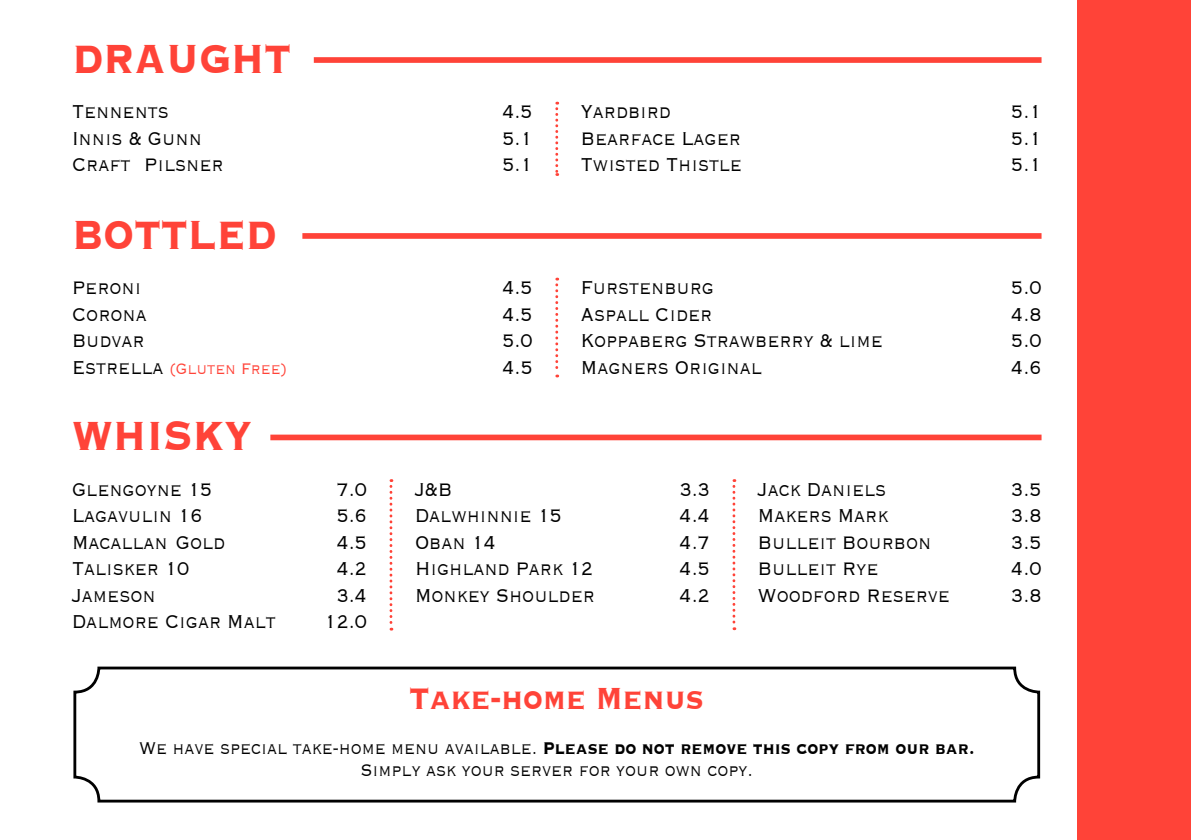
<style>
.page{position:relative;width:1191px;height:840px;background:#fff}
.page>*{position:absolute;margin:0;border:0;box-sizing:border-box;transform-origin:0 0}
.t1{font:700 52.8px "Copperplate";color:#ff4338;scale:.82 1}
.t2{font:700 39.6px "Copperplate";color:#ff4338;scale:.82 1}
.t3{font:300 24.2px "Copperplate";color:#000;scale:.82 1}
.t4{font:300 22px/22px "Copperplate";color:#000;text-align:center;scale:.82 1}
.t5{font:300 19.8px "Copperplate";color:#ff4338;scale:.82 1}
.s1{font-size:24.2px;color:#000}
.s2{font-weight:700}
</style>
<div class="page">
<div style="left:1077px;top:0;width:114px;height:839px;background:#ff4338"></div>
<div style="left:314px;top:57px;width:727px;height:6px;background:#ff4338"></div>
<svg style="left:555px;top:102px;width:3px;height:74px"></svg>
<div style="left:73px;top:666px;width:967px;height:136px;border:3px solid #000;border-radius:24px"></div>
<div style="left:302px;top:233px;width:739px;height:6px;background:#ff4338"></div>
<svg style="left:555px;top:277px;width:3px;height:100px"></svg>
<svg style="left:389px;top:479px;width:3px;height:151px"></svg>
<svg style="left:732px;top:479px;width:3px;height:150px"></svg>
<div style="left:270px;top:434px;width:771px;height:6px;background:#ff4338"></div>
<h1 class="t1" style="left:72px;top:24px;width:229px">DRAUGHT</h1>
<p class="t3" style="left:72px;top:96px;width:120px">Tennents</p>
<p class="t3" style="left:502px;top:96px;width:38px">4.5</p>
<p class="t3" style="left:72px;top:122px;width:160px">Innis &amp; Gunn</p>
<p class="t3" style="left:502px;top:122px;width:38px">5.1</p>
<p class="t3" style="left:72px;top:149px;width:186px">Craft Pilsner</p>
<p class="t3" style="left:502px;top:149px;width:38px">5.1</p>
<h1 class="t1" style="left:72px;top:200px;width:112px">BoTTled</h1>
<p class="t3" style="left:72px;top:272px;width:86px">Peroni</p>
<p class="t3" style="left:502px;top:272px;width:38px">4.5</p>
<p class="t3" style="left:72px;top:298px;width:93px">Corona</p>
<p class="t3" style="left:502px;top:298px;width:38px">4.5</p>
<p class="t3" style="left:72px;top:325px;width:90px">Budvar</p>
<p class="t3" style="left:502px;top:325px;width:38px">5.0</p>
<p class="t5" style="left:72px;top:355px;width:264px"><span class="s1">Estrella</span> (Gluten Free)</p>
<p class="t3" style="left:502px;top:351px;width:38px">4.5</p>
<h1 class="t1" style="left:72px;top:401px;width:222px">WHISKY</h1>
<p class="t3" style="left:581px;top:96px;width:111px">Yardbird</p>
<p class="t3" style="left:1011px;top:96px;width:38px">5.1</p>
<p class="t3" style="left:581px;top:122px;width:197px">Bearface Lager</p>
<p class="t3" style="left:1011px;top:122px;width:38px">5.1</p>
<p class="t3" style="left:581px;top:149px;width:198px">Twisted Thistle</p>
<p class="t3" style="left:1011px;top:149px;width:38px">5.1</p>
<p class="t3" style="left:581px;top:272px;width:164px">Furstenburg</p>
<p class="t3" style="left:1011px;top:272px;width:38px">5.0</p>
<p class="t3" style="left:581px;top:298px;width:162px">Aspall Cider</p>
<p class="t3" style="left:1011px;top:298px;width:38px">4.8</p>
<p class="t3" style="left:581px;top:325px;width:370px">Koppaberg Strawberry &amp; lime</p>
<p class="t3" style="left:1011px;top:325px;width:38px">5.0</p>
<p class="t3" style="left:581px;top:351px;width:222px">Magners Original</p>
<p class="t3" style="left:1011px;top:351px;width:38px">4.6</p>
<p class="t3" style="left:72px;top:473px;width:173px">Glengoyne 15</p>
<p class="t3" style="left:337px;top:473px;width:38px">7.0</p>
<p class="t3" style="left:72px;top:499px;width:161px">Lagavulin 16</p>
<p class="t3" style="left:337px;top:499px;width:38px">5.6</p>
<p class="t3" style="left:72px;top:526px;width:188px">Macallan Gold</p>
<p class="t3" style="left:337px;top:526px;width:38px">4.5</p>
<p class="t3" style="left:72px;top:552px;width:144px">Talisker 10</p>
<p class="t3" style="left:337px;top:552px;width:38px">4.2</p>
<p class="t3" style="left:72px;top:579px;width:103px">Jameson</p>
<p class="t3" style="left:337px;top:579px;width:38px">3.4</p>
<p class="t3" style="left:72px;top:605px;width:250px">Dalmore Cigar Malt</p>
<p class="t3" style="left:324px;top:605px;width:53px">12.0</p>
<p class="t3" style="left:415px;top:473px;width:47px">J&amp;B</p>
<p class="t3" style="left:679px;top:473px;width:38px">3.3</p>
<p class="t3" style="left:415px;top:499px;width:181px">Dalwhinnie 15</p>
<p class="t3" style="left:679px;top:499px;width:38px">4.4</p>
<p class="t3" style="left:415px;top:526px;width:100px">Oban 14</p>
<p class="t3" style="left:679px;top:526px;width:38px">4.7</p>
<p class="t3" style="left:415px;top:552px;width:219px">Highland Park 12</p>
<p class="t3" style="left:679px;top:552px;width:38px">4.5</p>
<p class="t3" style="left:415px;top:579px;width:221px">Monkey Shoulder</p>
<p class="t3" style="left:679px;top:579px;width:38px">4.2</p>
<p class="t3" style="left:758px;top:473px;width:158px">Jack Daniels</p>
<p class="t3" style="left:1011px;top:473px;width:38px">3.5</p>
<p class="t3" style="left:758px;top:499px;width:161px">Makers Mark</p>
<p class="t3" style="left:1011px;top:499px;width:38px">3.8</p>
<p class="t3" style="left:758px;top:526px;width:213px">Bulleit Bourbon</p>
<p class="t3" style="left:1011px;top:526px;width:38px">3.5</p>
<p class="t3" style="left:758px;top:552px;width:148px">Bulleit Rye</p>
<p class="t3" style="left:1011px;top:552px;width:38px">4.0</p>
<p class="t3" style="left:758px;top:579px;width:236px">Woodford Reserve</p>
<p class="t3" style="left:1011px;top:579px;width:38px">3.8</p>
<h2 class="t2" style="left:409px;top:672px;width:360px">Take-home Menus</h2>
<p class="t4" style="left:139px;top:735px;width:1020px">We have special take-home menu available. <span class="s2">Please do not remove this copy from our bar.<br></span>Simply ask your server for your own copy.</p>
</div>
